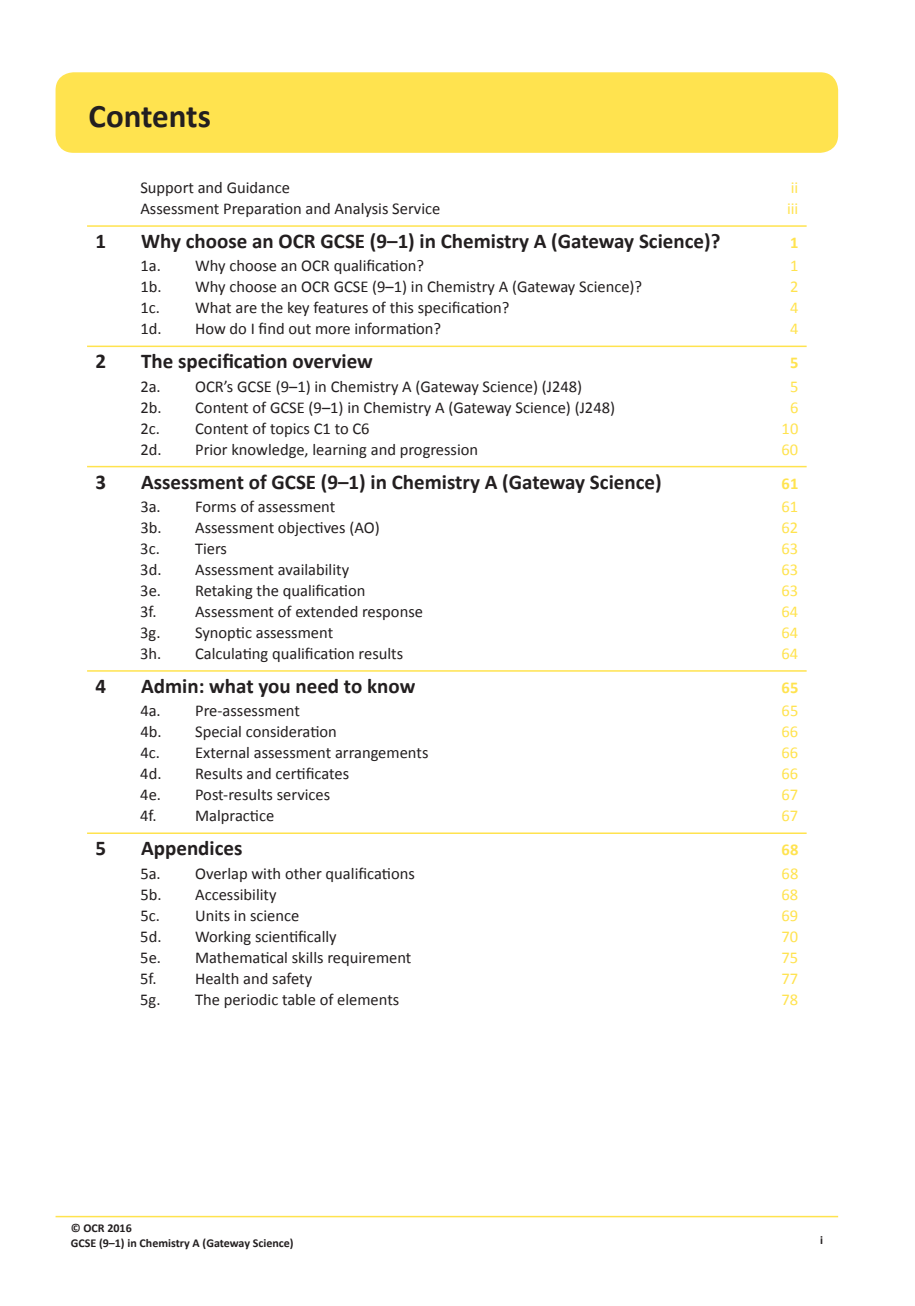
<style>
.page{position:relative;width:915px;height:1306px;background:#fff}
.page>*{position:absolute;margin:0;border:0;box-sizing:border-box;transform-origin:0 0}
.t1{font:700 33px "Calibri";color:#231f20}
.t2{font:700 21px "Calibri";color:#231f20}
.t3{font:16.5px "Calibri";color:#231f20}
.t4{font:16.5px "Calibri";color:#ffe34f}
.t5{font:700 16.5px "Calibri";color:#ffe34f}
.t6{font:700 12px/15px "Calibri";color:#231f20}
</style>
<div class="page">
<div style="left:56px;top:72px;width:781px;height:81px;background:#ffe34f;border-radius:18px"></div>
<hr style="left:56px;top:1215px;width:781px;height:2px;background:#ffe34f">
<hr style="left:87px;top:225px;width:719px;height:2px;background:#ffe34f">
<hr style="left:87px;top:345px;width:719px;height:2px;background:#ffe34f">
<hr style="left:87px;top:466px;width:719px;height:1px;background:#ffe34f">
<hr style="left:87px;top:670px;width:719px;height:1px;background:#ffe34f">
<hr style="left:87px;top:832px;width:719px;height:2px;background:#ffe34f">
<h1 class="t1" style="left:88px;top:95px;width:124px">Contents</h1>
<p class="t3" style="left:140px;top:177px;width:151px">Support and Guidance</p>
<p class="t4" style="left:790px;top:177px;width:9px">ii</p>
<p class="t3" style="left:140px;top:198px;width:301px">Assessment Preparation and Analysis Service</p>
<p class="t4" style="left:786px;top:198px;width:13px">iii</p>
<p class="t2" style="left:95px;top:228px;width:12px">1</p>
<p class="t2" style="left:141px;top:228px;width:580px">Why choose an OCR GCSE (9–1) in Chemistry A (Gateway Science)?</p>
<p class="t5" style="left:789px;top:232px;width:10px">1</p>
<p class="t3" style="left:140px;top:256px;width:285px">1a. Why choose an OCR qualification?</p>
<p class="t4" style="left:789px;top:256px;width:10px">1</p>
<p class="t3" style="left:140px;top:277px;width:503px">1b. Why choose an OCR GCSE (9–1) in Chemistry A (Gateway Science)?</p>
<p class="t4" style="left:789px;top:277px;width:10px">2</p>
<p class="t3" style="left:140px;top:298px;width:370px">1c. What are the key features of this specification?</p>
<p class="t4" style="left:789px;top:298px;width:10px">4</p>
<p class="t3" style="left:140px;top:319px;width:302px">1d. How do I find out more information?</p>
<p class="t4" style="left:789px;top:319px;width:10px">4</p>
<p class="t2" style="left:95px;top:348px;width:12px">2</p>
<p class="t2" style="left:141px;top:348px;width:233px">The specification overview</p>
<p class="t5" style="left:789px;top:352px;width:10px">5</p>
<p class="t3" style="left:140px;top:376px;width:443px">2a. OCR’s GCSE (9–1) in Chemistry A (Gateway Science) (J248)</p>
<p class="t4" style="left:789px;top:376px;width:10px">5</p>
<p class="t3" style="left:140px;top:397px;width:476px">2b. Content of GCSE (9–1) in Chemistry A (Gateway Science) (J248)</p>
<p class="t4" style="left:789px;top:397px;width:10px">6</p>
<p class="t3" style="left:140px;top:418px;width:231px">2c. Content of topics C1 to C6</p>
<p class="t4" style="left:781px;top:418px;width:18px">10</p>
<p class="t3" style="left:140px;top:439px;width:339px">2d. Prior knowledge, learning and progression</p>
<p class="t4" style="left:781px;top:439px;width:18px">60</p>
<p class="t2" style="left:95px;top:468px;width:12px">3</p>
<p class="t2" style="left:141px;top:468px;width:522px">Assessment of GCSE (9–1) in Chemistry A (Gateway Science)</p>
<p class="t5" style="left:781px;top:472px;width:18px">61</p>
<p class="t3" style="left:140px;top:496px;width:196px">3a. Forms of assessment</p>
<p class="t4" style="left:781px;top:496px;width:18px">61</p>
<p class="t3" style="left:140px;top:517px;width:241px">3b. Assessment objectives (AO)</p>
<p class="t4" style="left:781px;top:517px;width:18px">62</p>
<p class="t3" style="left:140px;top:538px;width:88px">3c. Tiers</p>
<p class="t4" style="left:781px;top:538px;width:18px">63</p>
<p class="t3" style="left:140px;top:559px;width:210px">3d. Assessment availability</p>
<p class="t4" style="left:781px;top:559px;width:18px">63</p>
<p class="t3" style="left:140px;top:580px;width:227px">3e. Retaking the qualification</p>
<p class="t4" style="left:781px;top:580px;width:18px">63</p>
<p class="t3" style="left:140px;top:601px;width:284px">3f. Assessment of extended response</p>
<p class="t4" style="left:781px;top:601px;width:18px">64</p>
<p class="t3" style="left:140px;top:622px;width:194px">3g. Synoptic assessment</p>
<p class="t4" style="left:781px;top:622px;width:18px">64</p>
<p class="t3" style="left:140px;top:643px;width:264px">3h. Calculating qualification results</p>
<p class="t4" style="left:781px;top:643px;width:18px">64</p>
<p class="t2" style="left:95px;top:672px;width:12px">4</p>
<p class="t2" style="left:141px;top:672px;width:275px">Admin: what you need to know</p>
<p class="t5" style="left:781px;top:677px;width:18px">65</p>
<p class="t3" style="left:140px;top:700px;width:161px">4a. Pre-assessment</p>
<p class="t4" style="left:781px;top:700px;width:18px">65</p>
<p class="t3" style="left:140px;top:721px;width:198px">4b. Special consideration</p>
<p class="t4" style="left:781px;top:721px;width:18px">66</p>
<p class="t3" style="left:140px;top:742px;width:289px">4c. External assessment arrangements</p>
<p class="t4" style="left:781px;top:742px;width:18px">66</p>
<p class="t3" style="left:140px;top:763px;width:210px">4d. Results and certificates</p>
<p class="t4" style="left:781px;top:763px;width:18px">66</p>
<p class="t3" style="left:140px;top:784px;width:191px">4e. Post-results services</p>
<p class="t4" style="left:781px;top:784px;width:18px">67</p>
<p class="t3" style="left:140px;top:805px;width:135px">4f. Malpractice</p>
<p class="t4" style="left:781px;top:805px;width:18px">67</p>
<p class="t2" style="left:95px;top:834px;width:12px">5</p>
<p class="t2" style="left:141px;top:834px;width:103px">Appendices</p>
<p class="t5" style="left:781px;top:839px;width:18px">68</p>
<p class="t3" style="left:140px;top:862px;width:276px">5a. Overlap with other qualifications</p>
<p class="t4" style="left:781px;top:862px;width:18px">68</p>
<p class="t3" style="left:140px;top:883px;width:138px">5b. Accessibility</p>
<p class="t4" style="left:781px;top:883px;width:18px">68</p>
<p class="t3" style="left:140px;top:904px;width:160px">5c. Units in science</p>
<p class="t4" style="left:781px;top:904px;width:18px">69</p>
<p class="t3" style="left:140px;top:925px;width:198px">5d. Working scientifically</p>
<p class="t4" style="left:781px;top:925px;width:18px">70</p>
<p class="t3" style="left:140px;top:946px;width:272px">5e. Mathematical skills requirement</p>
<p class="t4" style="left:781px;top:946px;width:18px">75</p>
<p class="t3" style="left:140px;top:967px;width:173px">5f. Health and safety</p>
<p class="t4" style="left:781px;top:967px;width:18px">77</p>
<p class="t3" style="left:140px;top:988px;width:260px">5g. The periodic table of elements</p>
<p class="t4" style="left:781px;top:988px;width:18px">78</p>
<p class="t6" style="left:71px;top:1220px;width:224px">© OCR 2016<br>GCSE (9–1) in Chemistry A (Gateway Science)</p>
<p class="t6" style="left:819px;top:1232px;width:4px">i</p>
</div>
